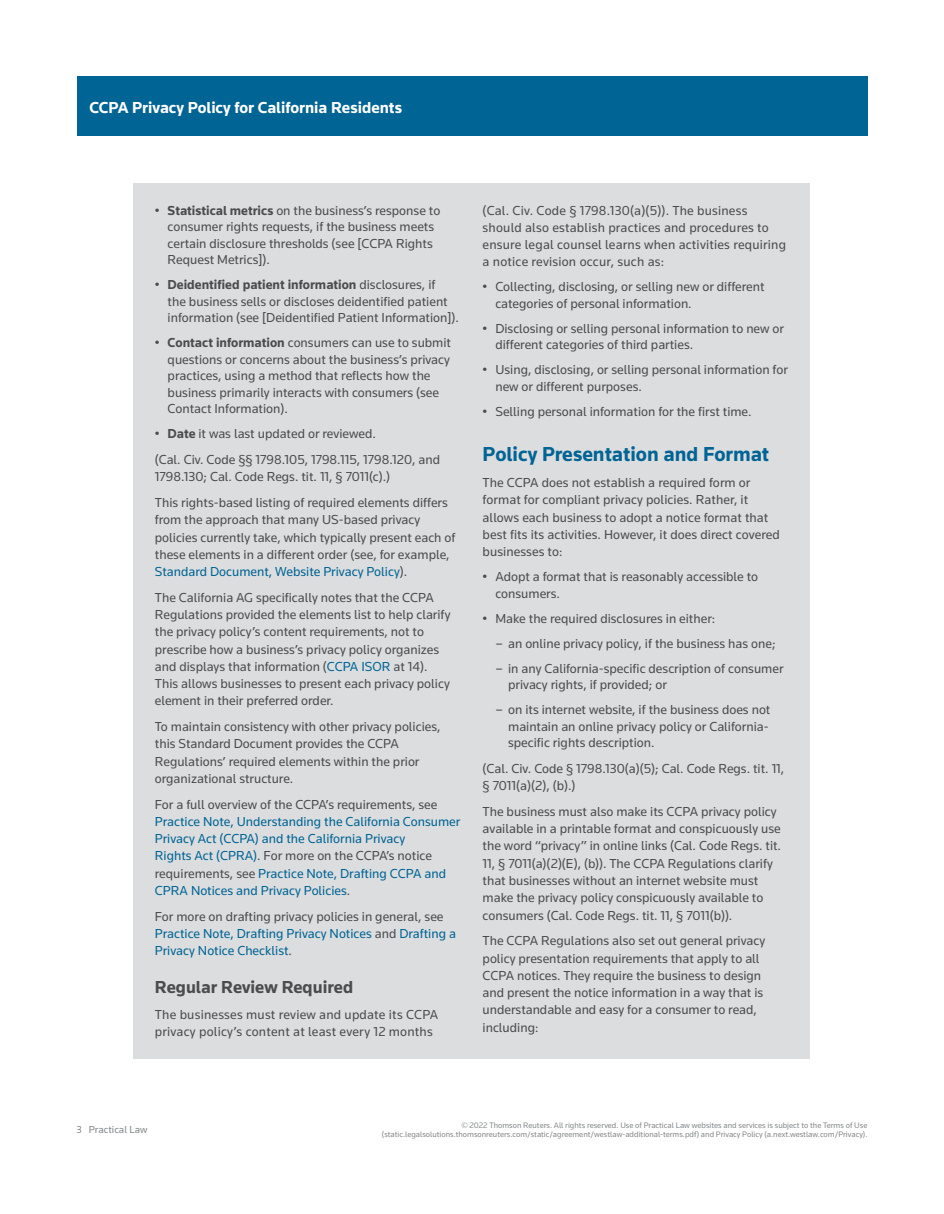
<style>
.page{position:relative;width:944px;height:1214px;background:#fff}
.page>*{position:absolute;margin:0;border:0;box-sizing:border-box;transform-origin:0 0}
.t1{font:700 21px "Knowledge";color:#006494}
.t2{font:700 18px "Knowledge";color:#4b4c4d}
.t3{font:700 16.5px "Knowledge";color:#fff}
.t4{font:13.5px/17.2px "Knowledge";color:#4b4c4d}
.t5{font:13.5px/17.2px "Knowledge";color:#006494}
.t6{font:10.5px "Knowledge";color:#86888b}
.t7{font:8.25px/9.8px "Knowledge";color:#86888b;text-align:right}
.s1{font-weight:700}
.s2{color:#006494}
.s3{color:#4b4c4d}
</style>
<div class="page">
<div style="left:77px;top:77px;width:790px;height:59px;background:#006494"></div>
<div style="left:134px;top:183px;width:676px;height:875px;background:#dcdddf"></div>
<p class="t3" style="left:89px;top:97px;width:314px">CCPA Privacy Policy for California Residents</p>
<p class="t4" style="left:168px;top:202px;width:274px;line-height:16.5px;text-indent:-13px">• <span class="s1">Statistical metrics</span> on the business’s response to consumer rights requests, if the business meets certain disclosure thresholds (see [CCPA Rights Request Metrics]).</p>
<p class="t4" style="left:168px;top:276px;width:293px;line-height:16.5px;text-indent:-13px">• <span class="s1">Deidentified patient information</span> disclosures, if<br>the business sells or discloses deidentified patient information (see [Deidentified Patient Information]).</p>
<p class="t4" style="left:168px;top:334px;width:285px;line-height:16.5px;text-indent:-13px">• <span class="s1">Contact information</span> consumers can use to submit questions or concerns about the business’s privacy practices, using a method that reflects how the business primarily interacts with consumers (see Contact Information).</p>
<p class="t4" style="left:155px;top:420px;width:287px;line-height:25.8px">• <span class="s1">Date</span> it was last updated or reviewed.<br>(Cal. Civ. Code §§ 1798.105, 1798.115, 1798.120, and</p>
<p class="t4" style="left:155px;top:463px;width:294px;line-height:25.8px">1798.130; Cal. Code Regs. tit. 11, § 7011(c).)<br>This rights-based listing of required elements differs</p>
<p class="t4" style="left:155px;top:511px;width:302px">from the approach that many US-based privacy policies currently take, which typically present each of these elements in a different order (see, for example, <span class="s2">Standard Document, Website Privacy Policy</span>).</p>
<p class="t4" style="left:155px;top:588px;width:297px">The California AG specifically notes that the CCPA Regulations provided the elements list to help clarify the privacy policy’s content requirements, not to prescribe how a business’s privacy policy organizes and displays that information (<span class="s2">CCPA ISOR</span> at 14).<br>This allows businesses to present each privacy policy element in their preferred order.</p>
<p class="t4" style="left:155px;top:718px;width:287px">To maintain consistency with other privacy policies, this Standard Document provides the CCPA Regulations’ required elements within the prior organizational structure.</p>
<p class="t4" style="left:155px;top:795px;width:284px">For a full overview of the CCPA’s requirements, see</p>
<p class="t5" style="left:155px;top:812px;width:307px">Practice Note, Understanding the California Consumer Privacy Act (CCPA) and the California Privacy<br>Rights Act (CPRA)<span class="s3">. For more on the CCPA’s notice requirements, see</span> Practice Note, Drafting CCPA and CPRA Notices and Privacy Policies<span class="s3">.</span></p>
<p class="t5" style="left:155px;top:907px;width:302px"><span class="s3">For more on drafting privacy policies in general, see<br></span>Practice Note, Drafting Privacy Notices <span class="s3">and</span> Drafting a<br>Privacy Notice Checklist<span class="s3">.</span></p>
<h2 class="t2" style="left:155px;top:976px;width:200px">Regular Review Required</h2>
<p class="t4" style="left:155px;top:1005px;width:285px">The businesses must review and update its CCPA privacy policy’s content at least every 12 months</p>
<p class="t4" style="left:482px;top:201px;width:305px">(Cal. Civ. Code § 1798.130(a)(5)). The business should also establish practices and procedures to ensure legal counsel learns when activities requiring a notice revision occur, such as:</p>
<p class="t4" style="left:495px;top:278px;width:271px;line-height:16.5px;text-indent:-13px">• Collecting, disclosing, or selling new or different categories of personal information.</p>
<p class="t4" style="left:495px;top:320px;width:290px;line-height:16.5px;text-indent:-13px">• Disclosing or selling personal information to new or different categories of third parties.</p>
<p class="t4" style="left:495px;top:361px;width:294px;line-height:16.5px;text-indent:-13px">• Using, disclosing, or selling personal information for new or different purposes.</p>
<p class="t4" style="left:482px;top:402px;width:270px">• Selling personal information for the first time.</p>
<h1 class="t1" style="left:482px;top:441px;width:288px">Policy Presentation and Format</h1>
<p class="t4" style="left:482px;top:473px;width:299px">The CCPA does not establish a required form or format for compliant privacy policies. Rather, it allows each business to adopt a notice format that best fits its activities. However, it does direct covered businesses to:</p>
<p class="t4" style="left:495px;top:568px;width:264px;line-height:16.5px;text-indent:-13px">• Adopt a format that is reasonably accessible to consumers.</p>
<p class="t4" style="left:482px;top:609px;width:234px">• Make the required disclosures in either:</p>
<p class="t4" style="left:495px;top:634px;width:282px">– an online privacy policy, if the business has one;</p>
<p class="t4" style="left:508px;top:659px;width:277px;line-height:16.5px;text-indent:-13px">– in any California-specific description of consumer privacy rights, if provided; or</p>
<p class="t4" style="left:508px;top:701px;width:264px;line-height:16.5px;text-indent:-13px">– on its internet website, if the business does not maintain an online privacy policy or California&shy;specific rights description.</p>
<p class="t4" style="left:482px;top:759px;width:303px">(Cal. Civ. Code § 1798.130(a)(5); Cal. Code Regs. tit. 11, § 7011(a)(2), (b).)</p>
<p class="t4" style="left:482px;top:802px;width:300px">The business must also make its CCPA privacy policy available in a printable format and conspicuously use the word “privacy” in online links (Cal. Code Regs. tit.<br>11, § 7011(a)(2)(E), (b)). The CCPA Regulations clarify that businesses without an internet website must make the privacy policy conspicuously available to consumers (Cal. Code Regs. tit. 11, § 7011(b)).</p>
<p class="t4" style="left:482px;top:932px;width:284px">The CCPA Regulations also set out general privacy policy presentation requirements that apply to all CCPA notices. They require the business to design and present the notice information in a way that is understandable and easy for a consumer to read, including:</p>
<p class="t6" style="left:77px;top:1123px;width:72px">3 Practical Law</p>
<p class="t7" style="left:382px;top:1119px;width:487px">© 2022 Thomson Reuters. All rights reserved. Use of Practical Law websites and services is subject to the Terms of Use (static.legalsolutions.thomsonreuters.com/static/agreement/westlaw-additional-terms.pdf) and Privacy Policy (a.next.westlaw.com/Privacy).</p>
</div>
